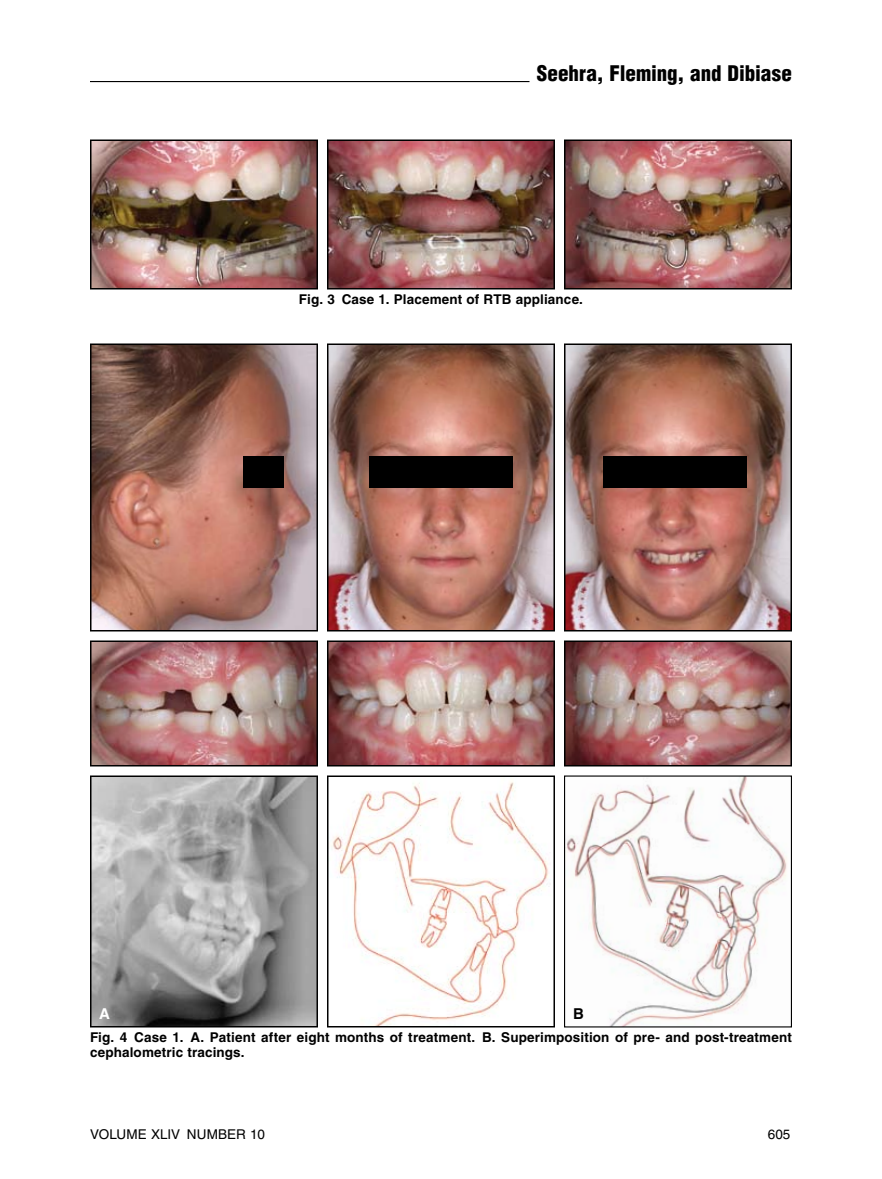
<style>
.page{position:relative;width:882px;height:1179px;background:#fff}
.page>*{position:absolute;margin:0;border:0;box-sizing:border-box;transform-origin:0 0}
.t1{font:900 condensed 21px "Helvetica";color:#000}
.t2{font:700 15px "Helvetica";color:#fff}
.t3{font:700 15px "Helvetica";color:#000}
.t4{font:700 13.5px/15px "Helvetica";letter-spacing:.01em;color:#000}
.t5{font:13.5px "Helvetica";color:#000}
</style>
<div class="page">
<hr style="left:90px;top:81px;width:440px;height:1px;background:#000">
<img style="left:93px;top:347px;width:222px;height:282px">
<div style="left:90px;top:344px;width:228px;height:288px;border:2px solid #000"></div>
<img style="left:93px;top:643px;width:222px;height:120px">
<div style="left:90px;top:640px;width:228px;height:126px;border:2px solid #000"></div>
<img style="left:93px;top:779px;width:222px;height:246px">
<div style="left:90px;top:776px;width:228px;height:252px;border:2px solid #000"></div>
<img style="left:330px;top:347px;width:222px;height:282px">
<div style="left:327px;top:344px;width:228px;height:288px;border:2px solid #000"></div>
<img style="left:330px;top:643px;width:222px;height:120px">
<div style="left:327px;top:640px;width:228px;height:126px;border:2px solid #000"></div>
<img style="left:332px;top:782px;width:217px;height:243px">
<div style="left:327px;top:776px;width:228px;height:252px;border:2px solid #000"></div>
<img style="left:567px;top:347px;width:222px;height:282px">
<div style="left:564px;top:344px;width:228px;height:288px;border:2px solid #000"></div>
<img style="left:567px;top:643px;width:222px;height:120px">
<div style="left:564px;top:640px;width:228px;height:126px;border:2px solid #000"></div>
<img style="left:566px;top:778px;width:221px;height:248px">
<div style="left:564px;top:776px;width:228px;height:252px;border:1px solid #000"></div>
<img style="left:93px;top:143px;width:222px;height:144px">
<div style="left:90px;top:140px;width:228px;height:150px;border:2px solid #000"></div>
<img style="left:330px;top:143px;width:222px;height:144px">
<div style="left:327px;top:140px;width:228px;height:150px;border:2px solid #000"></div>
<img style="left:567px;top:143px;width:222px;height:144px">
<div style="left:564px;top:140px;width:228px;height:150px;border:2px solid #000"></div>
<div style="left:243px;top:456px;width:41px;height:32px;background:#000"></div>
<div style="left:369px;top:456px;width:144px;height:32px;background:#000"></div>
<div style="left:603px;top:456px;width:144px;height:32px;background:#000"></div>
<h1 class="t1" style="left:537px;top:60px;width:257px">Seehra, Fleming, and Dibiase</h1>
<p class="t4" style="left:299px;top:292px;width:286px">Fig. 3 Case 1. Placement of RTB appliance.</p>
<p class="t2" style="left:99px;top:1004px;width:12px">A</p>
<p class="t3" style="left:573px;top:1004px;width:12px">B</p>
<p class="t4" style="left:90px;top:1030px;width:703px">Fig. 4 Case 1. A. Patient after eight months of treatment. B. Superimposition of pre- and post-treatment cephalometric tracings.</p>
<p class="t5" style="left:90px;top:1126px;width:177px">VOLUME XLIV NUMBER 10</p>
<p class="t5" style="left:768px;top:1126px;width:24px">605</p>
</div>
